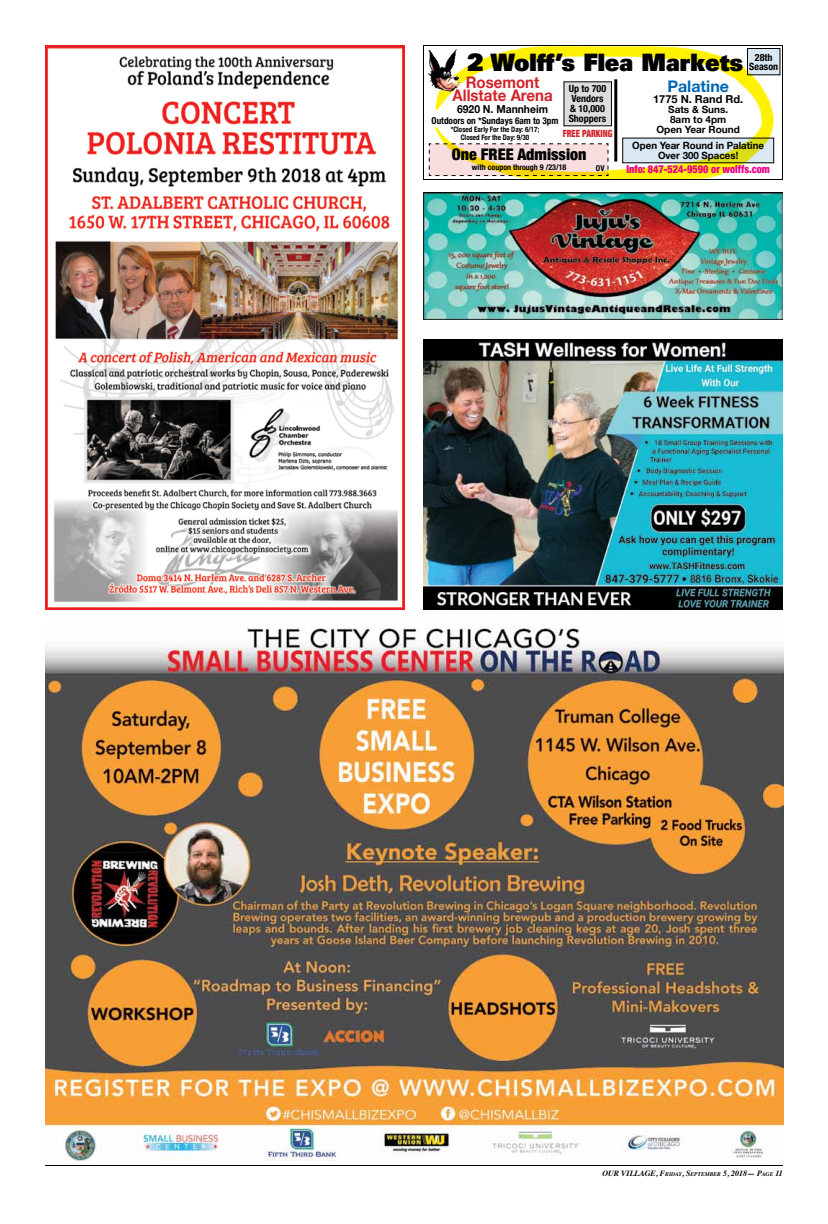
<style>
.page{position:relative;width:828px;height:1224px;background:#fff}
.page>*{position:absolute;margin:0;border:0;box-sizing:border-box;transform-origin:0 0}
.t1{font:900 24px "Univers";color:#000}
.t2{font:700 16px/13px "Helvetica Neue";color:#d2232a;text-align:center;scale:.94 1}
.t3{font:900 condensed 16px "Helvetica Neue";color:#000}
.t4{font:700 16px "Helvetica Neue";color:#0066b3}
.t5{font:900 condensed 11px "Helvetica Neue";color:#ec008c;scale:.93 1}
.t6{font:700 11px "Helvetica Neue";color:#000;scale:.94 1}
.t7{font:700 11px "Helvetica Neue";color:#000}
.t8{font:700 10px/10px "Helvetica Neue";color:#000;text-align:center}
.t9{font:700 condensed 10px/10px "Helvetica Neue";color:#000}
.t10{font:900 condensed 10px "Helvetica Neue";color:#d2232a;scale:.84 1}
.t11{font:700 condensed 9.5px "Helvetica Neue";color:#000}
.t12{font:700 condensed 8px "Helvetica Neue";color:#000}
.t13{font:700 condensed 7.5px/8px "Helvetica Neue";color:#000;text-align:center;scale:.95 1}
.t14{font:italic 700 5.6px "Times";color:#000}
.s1{font-size:8px}
</style>
<div class="page">
<hr style="left:45px;top:1165px;width:738px;height:1px;background:#000">
<img style="left:423px;top:339px;width:360px;height:270px">
<img style="left:423px;top:192px;width:360px;height:127px">
<img style="left:435px;top:47px;width:346px;height:131px">
<div style="left:423px;top:45px;width:360px;height:135px;border:1px solid #000"></div>
<svg style="left:428px;top:143px;width:181px;height:34px"></svg>
<svg style="left:624px;top:140px;width:148px;height:21px;fill:#d9e8f3"></svg>
<div style="left:747px;top:49px;width:33px;height:26px;background:#d9e8f3"></div>
<div style="left:747px;top:48px;width:33px;height:27px;border:1px solid #000"></div>
<div style="left:564px;top:82px;width:47px;height:44px;background:#dcddde"></div>
<hr style="left:614px;top:79px;width:3px;height:83px;background:#000">
<img style="left:428px;top:49px;width:34px;height:43px">
<img style="left:45px;top:627px;width:738px;height:534px">
<img style="left:45px;top:45px;width:360px;height:565px">
<h1 class="t1" style="left:467px;top:47px;width:278px">2 Wolff’s Flea Markets</h1>
<h2 class="t2" style="left:452px;top:76px;width:108px">Rosemont<br>Allstate Arena</h2>
<p class="t6" style="left:457px;top:101px;width:98px">6920 N. Mannheim</p>
<p class="t11" style="left:432px;top:113px;width:128px">Outdoors on *Sundays 6am to 3pm</p>
<p class="t13" style="left:451px;top:125px;width:95px">*Closed Early For the Day: 6/17;<br>Closed For the Day: 9/30</p>
<p class="t9" style="left:749px;top:52px;width:30px;line-height:9px;text-align:center">28th<br>Season</p>
<h2 class="t4" style="left:667px;top:73px;width:63px">Palatine</h2>
<p class="t7" style="left:653px;top:90px;width:92px">1775 N. Rand Rd.</p>
<p class="t8" style="left:657px;top:104px;width:85px">Sats &amp; Suns.<br>8am to 4pm<br>Open Year Round</p>
<p class="t8" style="left:632px;top:140px;width:133px">Open Year Round in Palatine</p>
<p class="t9" style="left:569px;top:83px;width:39px">Up to 700<br>Vendors &amp; 10,000<br>Shoppers</p>
<p class="t10" style="left:563px;top:125px;width:61px">FREE PARKING</p>
<h2 class="t3" style="left:452px;top:141px;width:136px">One FREE Admission</h2>
<p class="t8" style="left:658px;top:150px;width:82px">Over 300 Spaces!</p>
<p class="t12" style="left:472px;top:160px;width:96px">with coupon through 9 /23/18</p>
<p class="t12" style="left:596px;top:162px;width:10px">OV</p>
<p class="t5" style="left:627px;top:160px;width:155px">Info: 847-524-9590 or wolffs.com</p>
<p class="t14" style="left:602px;top:1169px;width:182px"><span class="s1">OUR VILLAGE, F</span>RIDAY<span class="s1">, S</span>EPTEMBER <span class="s1">5, 2018— P</span>AGE <span class="s1">11</span></p>
</div>
